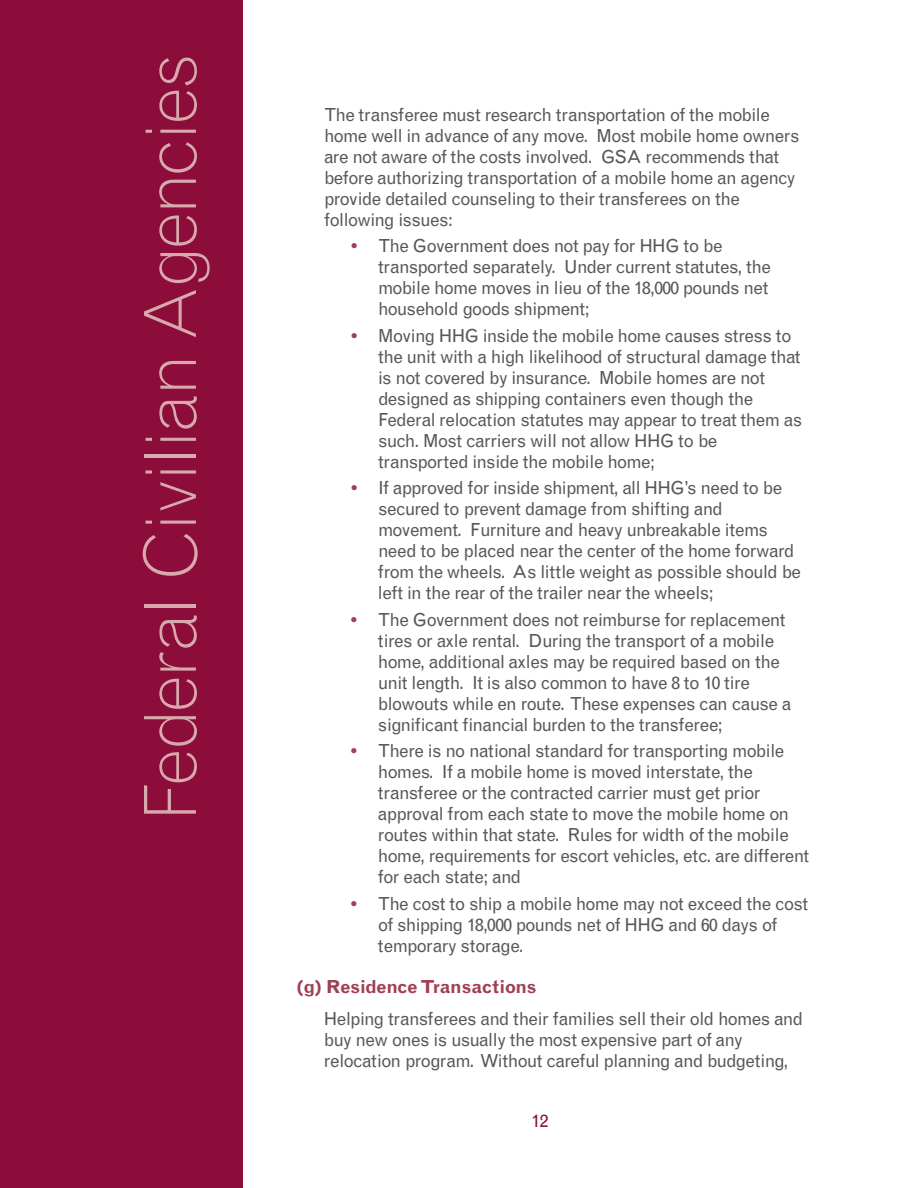
<style>
.page{position:relative;width:918px;height:1188px;background:#fff}
.page>*{position:absolute;margin:0;border:0;box-sizing:border-box;transform-origin:0 0}
.t1{font:300 72px "Grotesque MT Std";letter-spacing:-.04em;color:#d7a9ac}
.t2{font:18px/21px "Grotesque MT Std";letter-spacing:-.035em;color:#57585a}
.t3{font:700 18px "Grotesque MT Std";letter-spacing:-.015em;color:#a13f54}
.t4{font:18px "Grotesque MT Std";color:#8d0d3a}
.s1{font-family:"Grotesque";font-weight:700;color:#a13f54}
</style>
<div class="page">
<div style="left:0;top:0;width:243px;height:1188px;background:#8d0d3a"></div>
<h1 class="t1" style="left:144px;top:820px;width:767px;rotate:-90deg">Federal Civilian Agencies</h1>
<p class="t2" style="left:324px;top:106px;width:477px">The transferee must research transportation of the mobile home well in advance of any move. Most mobile home owners are not aware of the costs involved. GSA recommends that before authorizing transportation of a mobile home an agency provide detailed counseling to their transferees on the following issues:</p>
<p class="t2" style="left:378px;top:237px;width:395px;text-indent:-27px"><span class="s1">•</span> The Government does not pay for HHG to be transported separately. Under current statutes, the mobile home moves in lieu of the 18,000 pounds net household goods shipment;</p>
<p class="t2" style="left:378px;top:327px;width:426px;text-indent:-27px"><span class="s1">•</span> Moving HHG inside the mobile home causes stress to the unit with a high likelihood of structural damage that is not covered by insurance. Mobile homes are not designed as shipping containers even though the Federal relocation statutes may appear to treat them as such. Most carriers will not allow HHG to be transported inside the mobile home;</p>
<p class="t2" style="left:378px;top:479px;width:425px;text-indent:-27px"><span class="s1">•</span> If approved for inside shipment, all HHG’s need to be secured to prevent damage from shifting and movement. Furniture and heavy unbreakable items need to be placed near the center of the home forward from the wheels. As little weight as possible should be left in the rear of the trailer near the wheels;</p>
<p class="t2" style="left:378px;top:610px;width:415px;text-indent:-27px"><span class="s1">•</span> The Government does not reimburse for replacement tires or axle rental. During the transport of a mobile home, additional axles may be required based on the unit length. It is also common to have 8 to 10 tire blowouts while en route. These expenses can cause a significant financial burden to the transferee;</p>
<p class="t2" style="left:378px;top:742px;width:433px;text-indent:-27px"><span class="s1">•</span> There is no national standard for transporting mobile homes. If a mobile home is moved interstate, the transferee or the contracted carrier must get prior approval from each state to move the mobile home on routes within that state. Rules for width of the mobile home, requirements for escort vehicles, etc. are different for each state; and</p>
<p class="t2" style="left:378px;top:894px;width:432px;text-indent:-27px"><span class="s1">•</span> The cost to ship a mobile home may not exceed the cost of shipping 18,000 pounds net of HHG and 60 days of temporary storage.</p>
<p class="t3" style="left:297px;top:980px;width:241px">(g) Residence Transactions</p>
<p class="t2" style="left:324px;top:1009px;width:481px">Helping transferees and their families sell their old homes and buy new ones is usually the most expensive part of any relocation program. Without careful planning and budgeting,</p>
<p class="t4" style="left:531px;top:1115px;width:19px">12</p>
</div>
